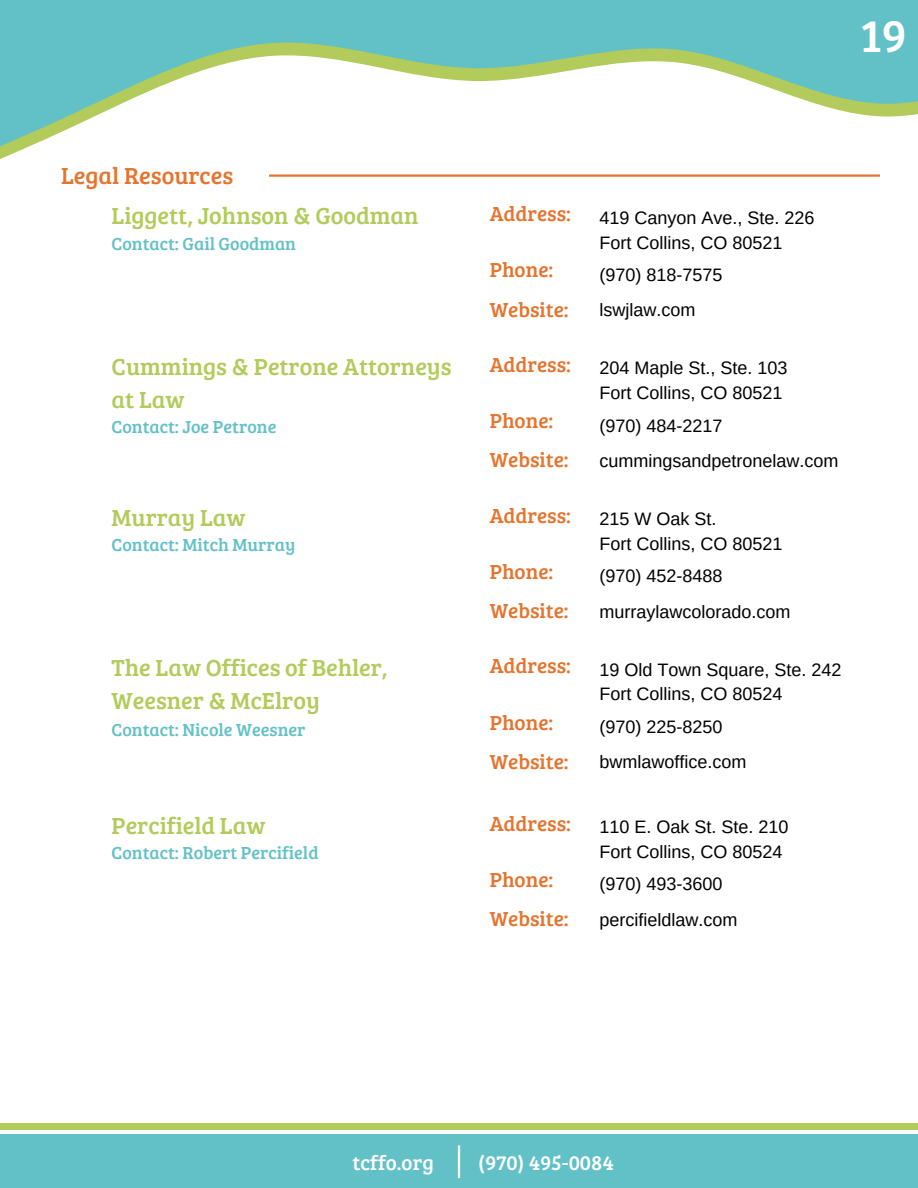
<style>
.page{position:relative;width:918px;height:1188px;background:#fff}
.page>*{position:absolute;margin:0;border:0;box-sizing:border-box;transform-origin:0 0}
.t1{font:47.25px "Bree Serif";color:#fff}
.t2{font:24px/32.7px "Bree Serif";color:#b2cb5b}
.t3{font:24px "Bree Serif";color:#e5742e}
.t4{font:21px "Bree Serif";color:#e5742e}
.t5{font:21px "Bree Serif";color:#fff}
.t6{font:18px/24.8px "Arimo";color:#000}
.t7{font:18px "Bree Serif";color:#62c1c7}
</style>
<div class="page">
<div style="left:0;top:1135px;width:918px;height:53px;background:#62c1c7"></div>
<div style="left:0;top:1123px;width:918px;height:7px;background:#b2cb5b"></div>
<hr style="left:458px;top:1145px;width:2px;height:33px;background:#fff">
<svg style="left:0;top:0;width:918px;height:159px"></svg>
<hr style="left:269px;top:174px;width:611px;height:3px;background:#e5742e">
<h1 class="t1" style="left:860px;top:1px;width:48px">19</h1>
<h2 class="t3" style="left:61px;top:158px;width:174px">Legal Resources</h2>
<h2 class="t2" style="left:112px;top:198px;width:308px">Liggett, Johnson &amp; Goodman</h2>
<p class="t7" style="left:112px;top:230px;width:186px">Contact: Gail Goodman</p>
<p class="t4" style="left:490px;top:199px;width:83px">Address:</p>
<p class="t4" style="left:490px;top:255px;width:65px">Phone:</p>
<p class="t6" style="left:600px;top:205px;width:216px">419 Canyon Ave., Ste. 226<br>Fort Collins, CO 80521</p>
<p class="t6" style="left:600px;top:262px;width:125px">(970) 818-7575</p>
<p class="t4" style="left:490px;top:294px;width:80px">Website:</p>
<p class="t6" style="left:600px;top:298px;width:97px">lswjlaw.com</p>
<h2 class="t2" style="left:112px;top:349px;width:341px">Cummings &amp; Petrone Attorneys at Law</h2>
<p class="t4" style="left:490px;top:349px;width:83px">Address:</p>
<p class="t4" style="left:490px;top:406px;width:65px">Phone:</p>
<p class="t7" style="left:112px;top:413px;width:166px">Contact: Joe Petrone</p>
<p class="t6" style="left:600px;top:356px;width:189px">204 Maple St., Ste. 103<br>Fort Collins, CO 80521</p>
<p class="t6" style="left:600px;top:413px;width:125px">(970) 484-2217</p>
<p class="t4" style="left:490px;top:445px;width:80px">Website:</p>
<p class="t6" style="left:600px;top:448px;width:241px">cummingsandpetronelaw.com</p>
<h2 class="t2" style="left:112px;top:500px;width:136px">Murray Law</h2>
<p class="t4" style="left:490px;top:500px;width:83px">Address:</p>
<p class="t4" style="left:490px;top:556px;width:65px">Phone:</p>
<p class="t7" style="left:112px;top:532px;width:185px">Contact: Mitch Murray</p>
<p class="t6" style="left:600px;top:506px;width:184px">215 W Oak St.<br>Fort Collins, CO 80521</p>
<p class="t6" style="left:600px;top:564px;width:125px">(970) 452-8488</p>
<p class="t4" style="left:490px;top:595px;width:80px">Website:</p>
<p class="t6" style="left:600px;top:599px;width:193px">murraylawcolorado.com</p>
<h2 class="t2" style="left:112px;top:651px;width:278px">The Law Offices of Behler,<br>Weesner &amp; McElroy</h2>
<p class="t4" style="left:490px;top:651px;width:83px">Address:</p>
<p class="t4" style="left:490px;top:707px;width:65px">Phone:</p>
<p class="t7" style="left:112px;top:717px;width:196px">Contact: Nicole Weesner</p>
<p class="t6" style="left:600px;top:657px;width:243px">19 Old Town Square, Ste. 242<br>Fort Collins, CO 80524</p>
<p class="t6" style="left:600px;top:714px;width:125px">(970) 225-8250</p>
<p class="t4" style="left:490px;top:746px;width:80px">Website:</p>
<p class="t6" style="left:600px;top:750px;width:148px">bwmlawoffice.com</p>
<h2 class="t2" style="left:112px;top:808px;width:155px">Percifield Law</h2>
<p class="t4" style="left:490px;top:808px;width:83px">Address:</p>
<p class="t4" style="left:490px;top:864px;width:65px">Phone:</p>
<p class="t7" style="left:112px;top:840px;width:209px">Contact: Robert Percifield</p>
<p class="t6" style="left:600px;top:815px;width:190px">110 E. Oak St. Ste. 210<br>Fort Collins, CO 80524</p>
<p class="t6" style="left:600px;top:872px;width:125px">(970) 493-3600</p>
<p class="t4" style="left:490px;top:904px;width:80px">Website:</p>
<p class="t6" style="left:600px;top:907px;width:139px">percifieldlaw.com</p>
<p class="t5" style="left:352px;top:1147px;width:83px">tcffo.org</p>
<p class="t5" style="left:478px;top:1147px;width:137px">(970) 495-0084</p>
</div>
